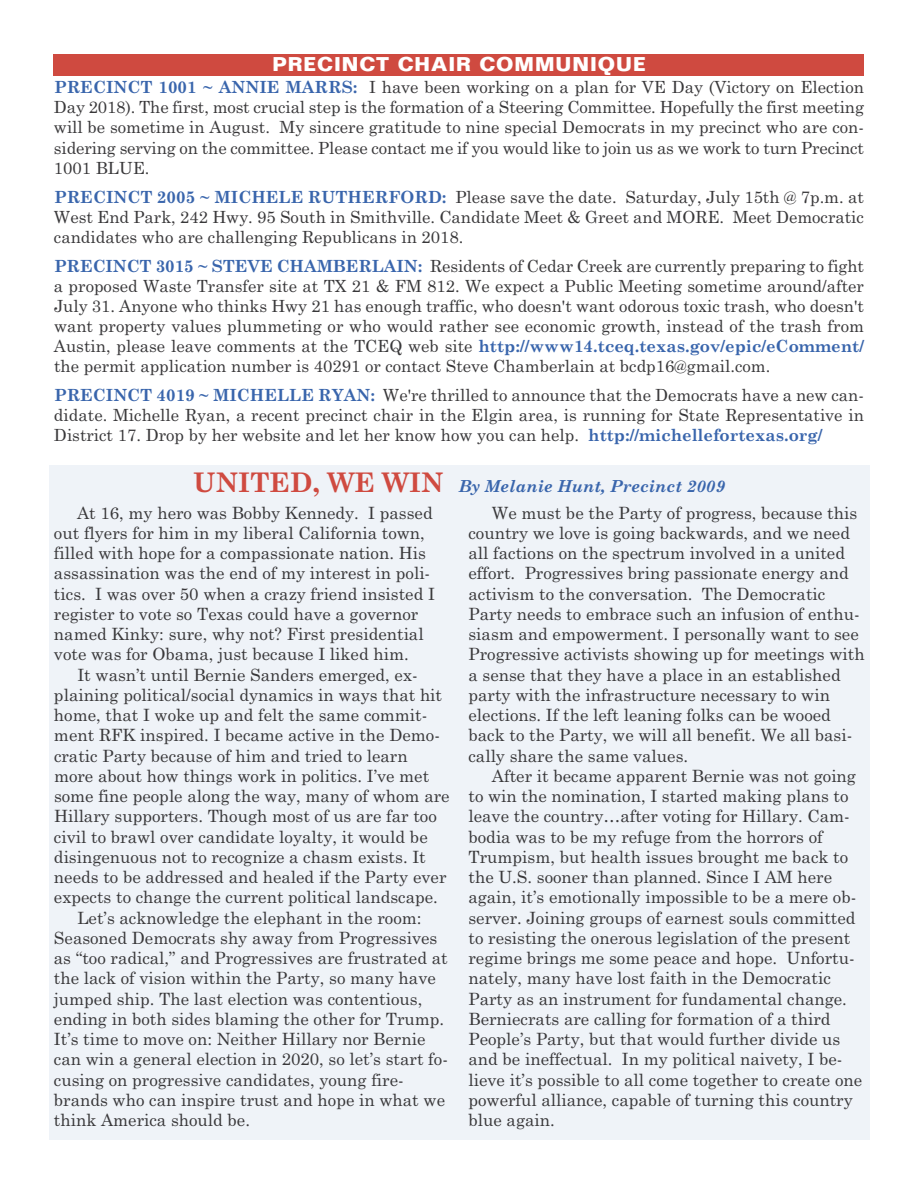
<style>
.page{position:relative;width:918px;height:1188px;background:#fff}
.page>*{position:absolute;margin:0;border:0;box-sizing:border-box;transform-origin:0 0}
.t1{font:700 19.5px "Folio";letter-spacing:.05em;color:#fff}
.t2{font:16.8px/20.2px "Century Schoolbook";color:#39383a}
.t3{font:16.65px/20.1px "Century Schoolbook";color:#39383a;text-align:justify}
.t4{font:italic 700 16.5px "Century Schoolbook";color:#3965ac}
.s1{font-weight:700;color:#3965ac}
.s2{font-style:normal;font-size:27px;color:#cf4a40}
</style>
<div class="page">
<div style="left:50px;top:466px;width:820px;height:674px;background:#eff3f8"></div>
<div style="left:54px;top:54px;width:810px;height:21px;background:#cf4a40"></div>
<p class="t1" style="left:272px;top:58px;width:375px">PRECINCT CHAIR COMMUNIQUE</p>
<p class="t3" style="left:54px;top:78px;width:812px"><span class="s1">PRECINCT 1001 ~ ANNIE MARRS:</span> I have been working on a plan for VE Day (Victory on Election Day 2018). The first, most crucial step is the formation of a Steering Committee. Hopefully the first meeting will be sometime in August. My sincere gratitude to nine special Democrats in my precinct who are con&shy;sidering serving on the committee. Please contact me if you would like to join us as we work to turn Precinct 1001 BLUE.</p>
<p class="t3" style="left:54px;top:187px;width:812px"><span class="s1">PRECINCT 2005 ~ MICHELE RUTHERFORD:</span> Please save the date. Saturday, July 15th @ 7p.m. at West End Park, 242 Hwy. 95 South in Smithville. Candidate Meet &amp; Greet and MORE. Meet Democratic candidates who are challenging Republicans in 2018.</p>
<p class="t3" style="left:54px;top:256px;width:812px"><span class="s1">PRECINCT 3015 ~ STEVE CHAMBERLAIN:</span> Residents of Cedar Creek are currently preparing to fight a proposed Waste Transfer site at TX 21 &amp; FM 812. We expect a Public Meeting sometime around/after July 31. Anyone who thinks Hwy 21 has enough traffic, who doesn't want odorous toxic trash, who doesn't want property values plummeting or who would rather see economic growth, instead of the trash from Austin, please leave comments at the TCEQ web site <span class="s1">http://www14.tceq.texas.gov/epic/eComment/ </span>the permit application number is 40291 or contact Steve Chamberlain at bcdp16@gmail.com.</p>
<p class="t3" style="left:54px;top:386px;width:812px"><span class="s1">PRECINCT 4019 ~ MICHELLE RYAN:</span> We're thrilled to announce that the Democrats have a new can&shy;didate. Michelle Ryan, a recent precinct chair in the Elgin area, is running for State Representative in District 17. Drop by her website and let her know how you can help. <span class="s1">http://michellefortexas.org/</span></p>
<p class="t4" style="left:193px;top:476px;width:533px"><span class="s2">UNITED, WE WIN</span> By Melanie Hunt, Precinct 2009</p>
<p class="t2" style="left:54px;top:503px;width:382px;text-indent:23px">At 16, my hero was Bobby Kennedy. I passed out flyers for him in my liberal California town, filled with hope for a compassionate nation. His assassination was the end of my interest in poli&shy;tics. I was over 50 when a crazy friend insisted I register to vote so Texas could have a governor named Kinky: sure, why not? First presidential vote was for Obama, just because I liked him.</p>
<p class="t2" style="left:77px;top:665px;width:342px">It wasn’t until Bernie Sanders emerged, ex-</p>
<p class="t2" style="left:54px;top:685px;width:390px">plaining political/social dynamics in ways that hit</p>
<p class="t2" style="left:54px;top:705px;width:375px">home, that I woke up and felt the same commit-</p>
<p class="t2" style="left:54px;top:725px;width:387px">ment RFK inspired. I became active in the Demo-</p>
<p class="t2" style="left:54px;top:746px;width:355px">cratic Party because of him and tried to learn</p>
<p class="t2" style="left:54px;top:766px;width:377px">more about how things work in politics. I’ve met</p>
<p class="t2" style="left:54px;top:786px;width:397px">some fine people along the way, many of whom are</p>
<p class="t2" style="left:54px;top:806px;width:384px">Hillary supporters. Though most of us are far too</p>
<p class="t2" style="left:54px;top:827px;width:375px">civil to brawl over candidate loyalty, it would be</p>
<p class="t2" style="left:54px;top:847px;width:373px">disingenuous not to recognize a chasm exists. It</p>
<p class="t2" style="left:54px;top:867px;width:394px">needs to be addressed and healed if the Party ever</p>
<p class="t2" style="left:54px;top:887px;width:386px">expects to change the current political landscape.</p>
<p class="t2" style="left:77px;top:908px;width:346px">Let’s acknowledge the elephant in the room:</p>
<p class="t2" style="left:54px;top:928px;width:385px">Seasoned Democrats shy away from Progressives</p>
<p class="t2" style="left:54px;top:948px;width:395px">as “too radical,” and Progressives are frustrated at</p>
<p class="t2" style="left:54px;top:968px;width:383px">the lack of vision within the Party, so many have</p>
<p class="t2" style="left:54px;top:989px;width:370px">jumped ship. The last election was contentious,</p>
<p class="t2" style="left:54px;top:1009px;width:392px">ending in both sides blaming the other for Trump.</p>
<p class="t2" style="left:54px;top:1029px;width:373px">It’s time to move on: Neither Hillary nor Bernie</p>
<p class="t2" style="left:54px;top:1049px;width:396px">can win a general election in 2020, so let’s start fo-</p>
<p class="t2" style="left:54px;top:1070px;width:351px">cusing on progressive candidates, young fire-</p>
<p class="t2" style="left:54px;top:1090px;width:393px">brands who can inspire trust and hope in what we</p>
<p class="t2" style="left:54px;top:1110px;width:198px">think America should be.</p>
<p class="t2" style="left:468px;top:503px;width:398px;text-indent:23px">We must be the Party of progress, because this country we love is going backwards, and we need all factions on the spectrum involved in a united effort. Progressives bring passionate energy and activism to the conversation. The Democratic Party needs to embrace such an infusion of enthu&shy;siasm and empowerment. I personally want to see Progressive activists showing up for meetings with a sense that they have a place in an established party with the infrastructure necessary to win elections. If the left leaning folks can be wooed back to the Party, we will all benefit. We all basi&shy;cally share the same values.</p>
<p class="t2" style="left:468px;top:766px;width:395px;text-indent:23px">After it became apparent Bernie was not going to win the nomination, I started making plans to leave the country…after voting for Hillary. Cam&shy;bodia was to be my refuge from the horrors of Trumpism, but health issues brought me back to the U.S. sooner than planned. Since I AM here again, it’s emotionally impossible to be a mere ob&shy;server. Joining groups of earnest souls committed to resisting the onerous legislation of the present regime brings me some peace and hope. Unfortu&shy;nately, many have lost faith in the Democratic Party as an instrument for fundamental change.<br>Berniecrats are calling for formation of a third People’s Party, but that would further divide us and be ineffectual. In my political naivety, I be&shy;lieve it’s possible to all come together to create one powerful alliance, capable of turning this country blue again.</p>
</div>
